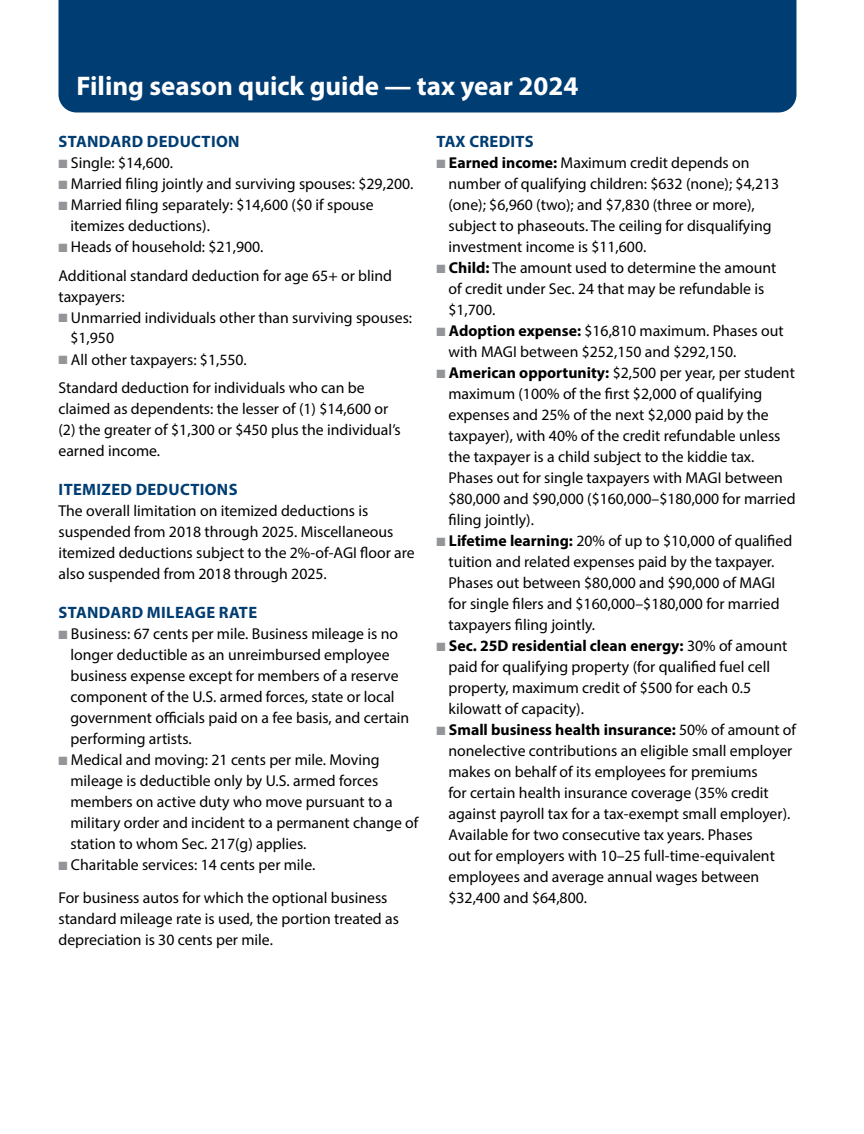
<style>
.page{position:relative;width:864px;height:1134px;background:#fff}
.page>*{position:absolute;margin:0;border:0;box-sizing:border-box;transform-origin:0 0}
.Large_feature_head{font:700 27px "Myriad Pro";color:#fff}
.Subhead_in_text{font:700 16.5px "Myriad Pro";letter-spacing:.02em;color:#003d73}
.Box_text_regular{font:15.75px/21px "Myriad Pro";color:#000}
.s1{color:#939598}
.s2{font-weight:700}
</style>
<div class="page">
<div style="left:58px;top:0;width:738px;height:112px;background:#003d73"></div>
<p class="Large_feature_head" style="left:76px;top:69px;width:503px">Filing season quick guide — tax year 2024</p>
<p class="Subhead_in_text" style="left:59px;top:131px;width:182px">STANDARD DEDUCTION</p>
<p class="Box_text_regular" style="left:58px;top:152px;width:116px"><span class="s1">■</span> Single: $14,600.</p>
<p class="Box_text_regular" style="left:58px;top:173px;width:356px"><span class="s1">■</span> Married filing jointly and surviving spouses: $29,200.</p>
<p class="Box_text_regular" style="left:70px;top:194px;width:305px;text-indent:-12px"><span class="s1">■</span> Married filing separately: $14,600 ($0 if spouse itemizes deductions).</p>
<p class="Box_text_regular" style="left:58px;top:236px;width:207px"><span class="s1">■</span> Heads of household: $21,900.</p>
<p class="Box_text_regular" style="left:58px;top:264px;width:335px">Additional standard deduction for age 65+ or blind taxpayers:</p>
<p class="Box_text_regular" style="left:70px;top:306px;width:343px;text-indent:-12px"><span class="s1">■</span> Unmarried individuals other than surviving spouses: $1,950</p>
<p class="Box_text_regular" style="left:58px;top:348px;width:190px"><span class="s1">■</span> All other taxpayers: $1,550.</p>
<p class="Box_text_regular" style="left:58px;top:377px;width:344px">Standard deduction for individuals who can be claimed as dependents: the lesser of (1) $14,600 or (2) the greater of $1,300 or $450 plus the individual’s earned income.</p>
<p class="Subhead_in_text" style="left:59px;top:479px;width:180px">ITEMIZED DEDUCTIONS</p>
<p class="Box_text_regular" style="left:58px;top:500px;width:358px">The overall limitation on itemized deductions is suspended from 2018 through 2025. Miscellaneous itemized deductions subject to the 2%-of-AGI floor are also suspended from 2018 through 2025.</p>
<p class="Subhead_in_text" style="left:59px;top:602px;width:200px">STANDARD MILEAGE RATE</p>
<p class="Box_text_regular" style="left:70px;top:623px;width:340px;text-indent:-12px"><span class="s1">■</span> Business: 67 cents per mile. Business mileage is no longer deductible as an unreimbursed employee business expense except for members of a reserve component of the U.S. armed forces, state or local government officials paid on a fee basis, and certain performing artists.</p>
<p class="Box_text_regular" style="left:70px;top:749px;width:350px;text-indent:-12px"><span class="s1">■</span> Medical and moving: 21 cents per mile. Moving mileage is deductible only by U.S. armed forces members on active duty who move pursuant to a military order and incident to a permanent change of station to whom Sec. 217(g) applies.</p>
<p class="Box_text_regular" style="left:58px;top:854px;width:258px"><span class="s1">■</span> Charitable services: 14 cents per mile.</p>
<p class="Box_text_regular" style="left:58px;top:887px;width:342px">For business autos for which the optional business standard mileage rate is used, the portion treated as depreciation is 30 cents per mile.</p>
<p class="Subhead_in_text" style="left:437px;top:131px;width:99px">TAX CREDITS</p>
<p class="Box_text_regular" style="left:448px;top:152px;width:332px;text-indent:-12px"><span class="s1">■</span> <span class="s2">Earned income:</span> Maximum credit depends on number of qualifying children: $632 (none); $4,213 (one); $6,960 (two); and $7,830 (three or more), subject to phaseouts. The ceiling for disqualifying investment income is $11,600.</p>
<p class="Box_text_regular" style="left:448px;top:257px;width:329px;text-indent:-12px"><span class="s1">■</span> <span class="s2">Child:</span> The amount used to determine the amount of credit under Sec. 24 that may be refundable is $1,700.</p>
<p class="Box_text_regular" style="left:448px;top:320px;width:337px;text-indent:-12px"><span class="s1">■</span> <span class="s2">Adoption expense:</span> $16,810 maximum. Phases out with MAGI between $252,150 and $292,150.</p>
<p class="Box_text_regular" style="left:448px;top:362px;width:349px;text-indent:-12px"><span class="s1">■</span> <span class="s2">American opportunity:</span> $2,500 per year, per student maximum (100% of the first $2,000 of qualifying expenses and 25% of the next $2,000 paid by the taxpayer), with 40% of the credit refundable unless the taxpayer is a child subject to the kiddie tax.<br>Phases out for single taxpayers with MAGI between $80,000 and $90,000 ($160,000–$180,000 for married filing jointly).</p>
<p class="Box_text_regular" style="left:448px;top:530px;width:345px;text-indent:-12px"><span class="s1">■</span> <span class="s2">Lifetime learning:</span> 20% of up to $10,000 of qualified tuition and related expenses paid by the taxpayer.<br>Phases out between $80,000 and $90,000 of MAGI for single filers and $160,000–$180,000 for married taxpayers filing jointly.</p>
<p class="Box_text_regular" style="left:448px;top:635px;width:341px;text-indent:-12px"><span class="s1">■</span> <span class="s2">Sec. 25D residential clean energy:</span> 30% of amount paid for qualifying property (for qualified fuel cell property, maximum credit of $500 for each 0.5 kilowatt of capacity).</p>
<p class="Box_text_regular" style="left:448px;top:719px;width:349px;text-indent:-12px"><span class="s1">■</span> <span class="s2">Small business health insurance:</span> 50% of amount of nonelective contributions an eligible small employer makes on behalf of its employees for premiums<br>for certain health insurance coverage (35% credit against payroll tax for a tax-exempt small employer).<br>Available for two consecutive tax years. Phases<br>out for employers with 10–25 full-time-equivalent employees and average annual wages between $32,400 and $64,800.</p>
</div>
